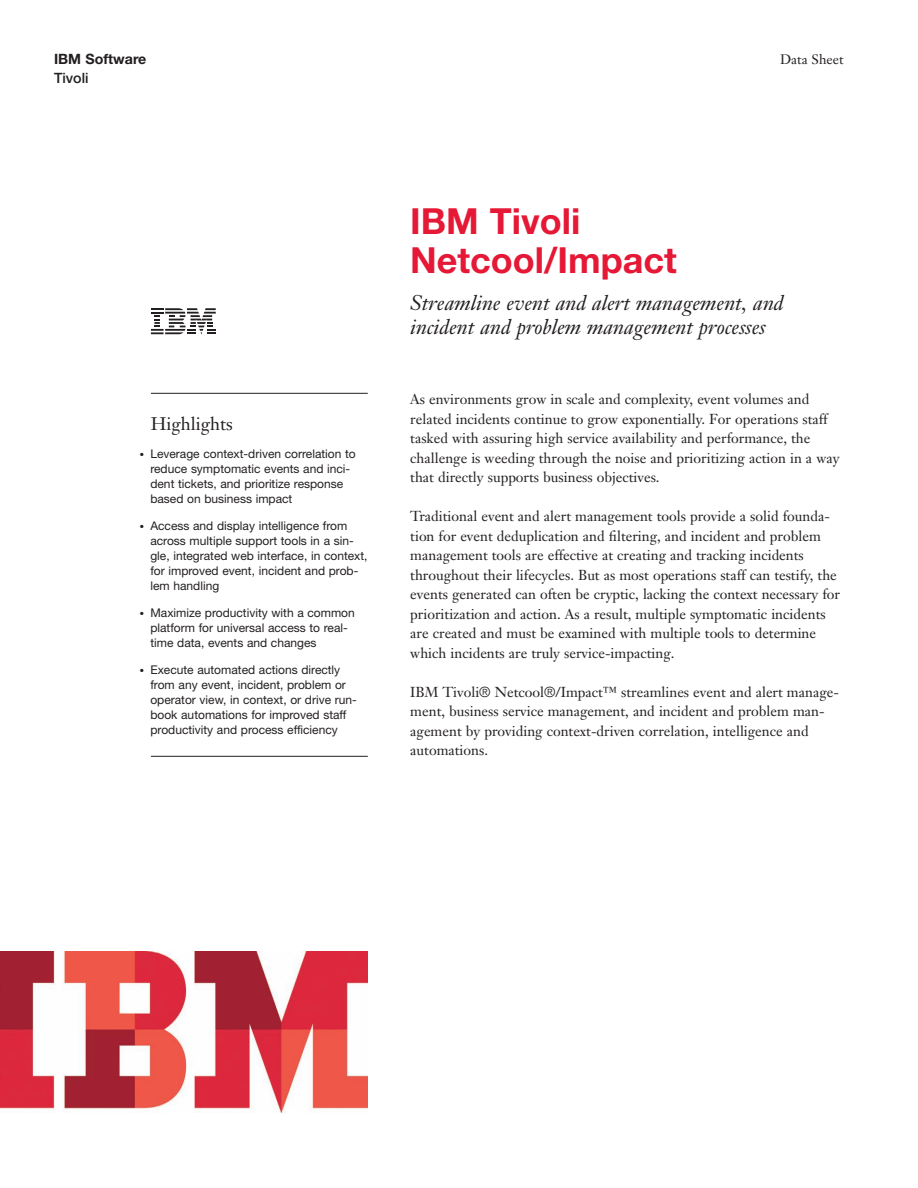
<style>
.page{position:relative;width:918px;height:1188px;background:#fff}
.page>*{position:absolute;margin:0;border:0;box-sizing:border-box;transform-origin:0 0}
.t1{font:700 36px/39px "Helvetica Neue";color:#e51836}
.t2{font:italic 21px/24px "Janson Text";color:#231f20}
.t3{font:18px "Janson Text";color:#231f20}
.t4{font:14.25px/19.5px "Janson Text";color:#231f20}
.t5{font:700 14.25px/18.8px "Helvetica Neue";color:#231f20}
.t6{font:13.5px "Janson Text";color:#231f20}
.t7{font:12px/15px "Helvetica Neue";color:#231f20}
.s1{font-weight:500}
.s2{font-family:"Helvetica Neue";font-weight:300}
</style>
<div class="page">
<svg style="left:151px;top:308px;width:65px;height:26px"></svg>
<hr style="left:151px;top:393px;width:217px;height:1px;background:#231f20">
<hr style="left:151px;top:756px;width:217px;height:1px;background:#231f20">
<img style="left:0;top:951px;width:368px;height:161px">
<h2 class="t5" style="left:54px;top:51px;width:94px">IBM Software<br><span class="s1">Tivoli</span></h2>
<h2 class="t6" style="left:780px;top:54px;width:65px">Data Sheet</h2>
<h2 class="t3" style="left:151px;top:416px;width:83px">Highlights</h2>
<p class="t7" style="left:150px;top:447px;width:207px;text-indent:-10px">● Leverage context-driven correlation to reduce symptomatic events and inci&shy;dent tickets, and prioritize response based on business impact</p>
<p class="t7" style="left:150px;top:519px;width:219px;text-indent:-10px">● Access and display intelligence from across multiple support tools in a sin&shy;gle, integrated web interface, in context, for improved event, incident and prob&shy;lem handling</p>
<p class="t7" style="left:150px;top:606px;width:206px;text-indent:-10px">● Maximize productivity with a common platform for universal access to real&shy;time data, events and changes</p>
<p class="t7" style="left:150px;top:663px;width:208px;text-indent:-10px">● Execute automated actions directly from any event, incident, problem or operator view, in context, or drive run&shy;book automations for improved staff productivity and process efficiency</p>
<h1 class="t1" style="left:410px;top:205px;width:268px">IBM Tivoli<br>Netcool/Impact</h1>
<h2 class="t2" style="left:410px;top:293px;width:375px">Streamline event and alert management, and incident and problem management processes</h2>
<p class="t4" style="left:410px;top:391px;width:431px">As environments grow in scale and complexity, event volumes and related incidents continue to grow exponentially. For operations staff tasked with assuring high service availability and performance, the challenge is weeding through the noise and prioritizing action in a way that directly supports business objectives.</p>
<p class="t4" style="left:410px;top:508px;width:431px">Traditional event and alert management tools provide a solid founda&shy;tion for event deduplication and filtering, and incident and problem management tools are effective at creating and tracking incidents throughout their lifecycles. But as most operations staff can testify, the events generated can often be cryptic, lacking the context necessary for prioritization and action. As a result, multiple symptomatic incidents are created and must be examined with multiple tools to determine which incidents are truly service-impacting.</p>
<p class="t4" style="left:410px;top:684px;width:430px">IBM Tivoli<span class="s2">®</span> Netcool<span class="s2">®</span>/Impact™ streamlines event and alert manage&shy;ment, business service management, and incident and problem man&shy;agement by providing context-driven correlation, intelligence and automations.</p>
</div>
